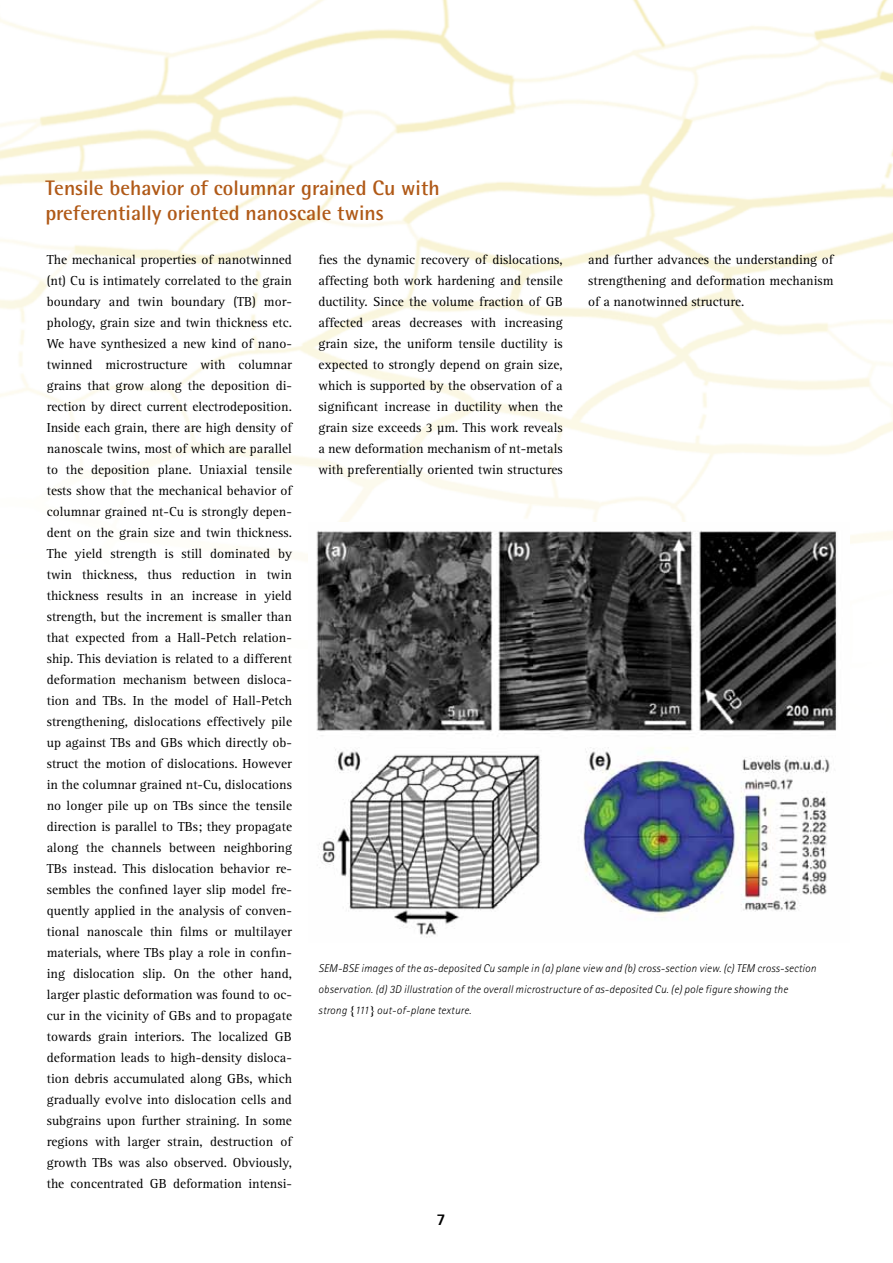
<style>
.page{position:relative;width:893px;height:1263px;background:#fff}
.page>*{position:absolute;margin:0;border:0;box-sizing:border-box;transform-origin:0 0}
.t1{font:700 21px/25.2px "Rotis Semi Sans";color:#b05917}
.t2{font:800 16.5px "Rotis Sans Serif";color:#000}
.t3{font:13.5px/21px "Rotis Serif";color:#000;text-align:justify}
.t4{font:italic 300 11.25px/21px "Rotis Sans Serif";letter-spacing:.02em;color:#000}
</style>
<div class="page">
<img style="left:0;top:0;width:893px;height:561px">
<img style="left:309px;top:522px;width:541px;height:416px">
<h1 class="t1" style="left:45px;top:174px;width:396px">Tensile behavior of columnar grained Cu with preferentially oriented nanoscale twins</h1>
<p class="t3" style="left:47px;top:249px;width:247px">The mechanical properties of nanotwinned (nt) Cu is intimately correlated to the grain boundary and twin boundary (TB) mor&shy;phology, grain size and twin thickness etc.<br>We have synthesized a new kind of nano&shy;twinned microstructure with columnar grains that grow along the deposition di&shy;rection by direct current electrodeposition.<br>Inside each grain, there are high density of nanoscale twins, most of which are parallel to the deposition plane. Uniaxial tensile tests show that the mechanical behavior of columnar grained nt-Cu is strongly depen&shy;dent on the grain size and twin thickness.<br>The yield strength is still dominated by twin thickness, thus reduction in twin thickness results in an increase in yield strength, but the increment is smaller than that expected from a Hall-Petch relation&shy;ship. This deviation is related to a different deformation mechanism between disloca&shy;tion and TBs. In the model of Hall-Petch strengthening, dislocations effectively pile up against TBs and GBs which directly ob&shy;struct the motion of dislocations. However in the columnar grained nt-Cu, dislocations no longer pile up on TBs since the tensile direction is parallel to TBs; they propagate along the channels between neighboring TBs instead. This dislocation behavior re&shy;sembles the confined layer slip model fre&shy;quently applied in the analysis of conven&shy;tional nanoscale thin films or multilayer materials, where TBs play a role in confin&shy;ing dislocation slip. On the other hand, larger plastic deformation was found to oc&shy;cur in the vicinity of GBs and to propagate towards grain interiors. The localized GB deformation leads to high-density disloca&shy;tion debris accumulated along GBs, which gradually evolve into dislocation cells and subgrains upon further straining. In some regions with larger strain, destruction of growth TBs was also observed. Obviously, the concentrated GB deformation intensi-</p>
<p class="t3" style="left:318px;top:250px;width:246px">fies the dynamic recovery of dislocations, affecting both work hardening and tensile ductility. Since the volume fraction of GB affected areas decreases with increasing grain size, the uniform tensile ductility is expected to strongly depend on grain size, which is supported by the observation of a significant increase in ductility when the grain size exceeds 3 μm. This work reveals a new deformation mechanism of nt-metals with preferentially oriented twin structures</p>
<p class="t3" style="left:588px;top:249px;width:247px">and further advances the understanding of strengthening and deformation mechanism of a nanotwinned structure.</p>
<p class="t4" style="left:318px;top:958px;width:499px">SEM-BSE images of the as-deposited Cu sample in (a) plane view and (b) cross-section view. (c) TEM cross-section observation. (d) 3D illustration of the overall microstructure of as-deposited Cu. (e) pole figure showing the strong {111} out-of-plane texture.</p>
<p class="t2" style="left:436px;top:1209px;width:11px">7</p>
</div>
